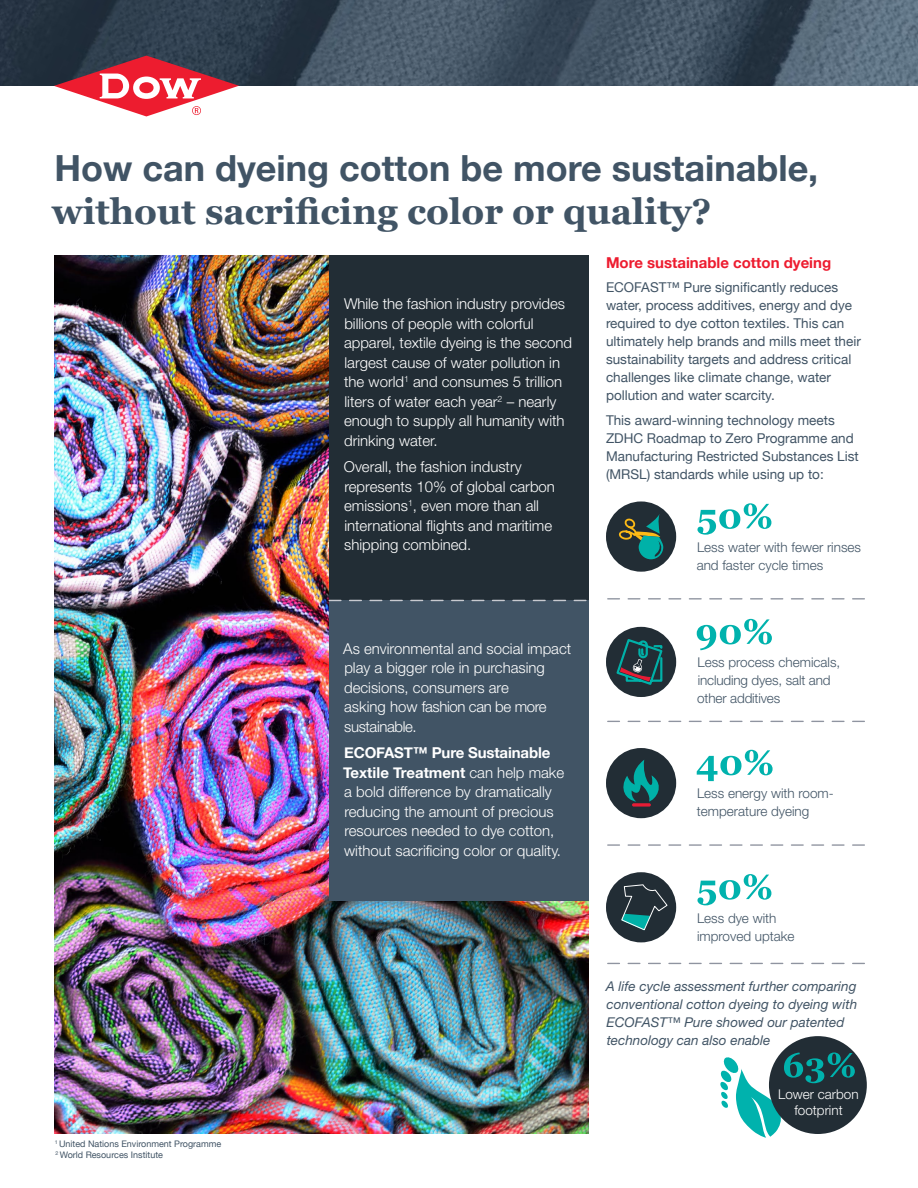
<style>
.page{position:relative;width:918px;height:1188px;background:#fff}
.page>*{position:absolute;margin:0;border:0;box-sizing:border-box;transform-origin:0 0}
.t1{font:700 36px "Helvetica Neue";color:#415465}
.t2{font:700 36px "Georgia";color:#415465}
.t3{font:300 15px/19.5px "Helvetica Neue LT Std";color:#fff}
.t4{font:700 15px/19.5px "Helvetica Neue";letter-spacing:-.01em;color:#fff}
.t5{font:700 15px "Helvetica Neue";color:#ed1c2f}
.t6{font:13.5px/18px "Helvetica Neue";color:#415465}
.t7{font:300 13.5px/18px "Helvetica Neue LT Std";color:#415465}
.t8{font:italic 13.5px/18px "Helvetica Neue LT Std";color:#415465}
.t9{font:300 13.5px/16.2px "Helvetica Neue LT Std";color:#fff;text-align:center}
.t10{font:9px/10.8px "Helvetica Neue";color:#415465}
.s1{font-family:"Helvetica Neue LT Std";font-weight:300}
</style>
<div class="page">
<img style="left:0;top:0;width:918px;height:86px">
<svg style="left:54px;top:56px;width:185px;height:60px"></svg>
<img style="left:54px;top:255px;width:534px;height:879px">
<svg style="left:608px;top:844px;width:256px;height:2px"></svg>
<svg style="left:608px;top:721px;width:256px;height:1px"></svg>
<svg style="left:608px;top:598px;width:256px;height:2px"></svg>
<div style="left:606px;top:501px;width:70px;height:71px;background:#222d35;border-radius:50%"></div>
<svg style="left:618px;top:514px;width:45px;height:45px"></svg>
<svg style="left:697px;top:503px;width:74px;height:32px"></svg>
<div style="left:606px;top:872px;width:70px;height:70px;background:#222d35;border-radius:50%"></div>
<svg style="left:621px;top:884px;width:47px;height:47px"></svg>
<svg style="left:697px;top:874px;width:74px;height:31px"></svg>
<div style="left:606px;top:748px;width:70px;height:70px;background:#222d35;border-radius:50%"></div>
<svg style="left:623px;top:760px;width:36px;height:42px"></svg>
<svg style="left:632px;top:803px;width:19px;height:4px"></svg>
<svg style="left:697px;top:750px;width:76px;height:31px"></svg>
<svg style="left:608px;top:963px;width:256px;height:1px"></svg>
<div style="left:606px;top:627px;width:70px;height:70px;background:#222d35;border-radius:50%"></div>
<svg style="left:615px;top:637px;width:48px;height:50px"></svg>
<svg style="left:697px;top:619px;width:75px;height:31px"></svg>
<div style="left:769px;top:1036px;width:98px;height:98px;background:#222d35;border-radius:50%"></div>
<svg style="left:720px;top:1052px;width:135px;height:86px"></svg>
<div style="left:329px;top:255px;width:259px;height:346px;background:#222d35"></div>
<div style="left:329px;top:600px;width:259px;height:301px;background:#415465"></div>
<svg style="left:329px;top:600px;width:257px;height:1px"></svg>
<h1 class="t1" style="left:54px;top:140px;width:765px">How can dyeing cotton be more sustainable,</h1>
<h1 class="t2" style="left:52px;top:189px;width:661px">without sacrificing color or quality?</h1>
<p class="t5" style="left:606px;top:250px;width:227px">More sustainable cotton dyeing</p>
<p class="t6" style="left:606px;top:279px;width:256px">ECOFAST™ Pure significantly reduces water, process additives, energy and dye required to dye cotton textiles. This can ultimately help brands and mills meet their sustainability targets and address critical challenges like climate change, water pollution and water scarcity.</p>
<p class="t6" style="left:606px;top:412px;width:254px">This award-winning technology meets ZDHC Roadmap to Zero Programme and Manufacturing Restricted Substances List (MRSL) standards while using up to:</p>
<p class="t3" style="left:344px;top:294px;width:230px">While the fashion industry provides billions of people with colorful apparel, textile dyeing is the second largest cause of water pollution in the world<sup>1</sup> and consumes 5 trillion liters of water each year<sup>2</sup> – nearly enough to supply all humanity with drinking water.</p>
<p class="t3" style="left:344px;top:457px;width:213px">Overall, the fashion industry represents 10% of global carbon emissions<sup>1</sup>, even more than all international flights and maritime shipping combined.</p>
<p class="t7" style="left:697px;top:538px;width:166px">Less water with fewer rinses and faster cycle times</p>
<p class="t10" style="left:55px;top:1139px;width:168px"><sup>1</sup> United Nations Environment Programme<br><sup>2</sup> World Resources Institute</p>
<p class="t3" style="left:343px;top:639px;width:230px">As environmental and social impact play a bigger role in purchasing decisions, consumers are<br>asking how fashion can be more sustainable.</p>
<p class="t4" style="left:343px;top:744px;width:223px">ECOFAST™ Pure Sustainable<br>Textile Treatment <span class="s1">can help make</span></p>
<p class="t3" style="left:344px;top:782px;width:219px">a bold difference by dramatically reducing the amount of precious resources needed to dye cotton, without sacrificing color or quality.</p>
<p class="t7" style="left:697px;top:653px;width:145px">Less process chemicals, including dyes, salt and other additives</p>
<p class="t7" style="left:697px;top:784px;width:138px">Less energy with room&shy;temperature dyeing</p>
<p class="t7" style="left:697px;top:908px;width:99px">Less dye with improved uptake</p>
<p class="t8" style="left:606px;top:977px;width:253px">A life cycle assessment further comparing conventional cotton dyeing to dyeing with ECOFAST™ Pure showed our patented technology can also enable</p>
<p class="t9" style="left:778px;top:1086px;width:82px">Lower carbon footprint</p>
</div>
